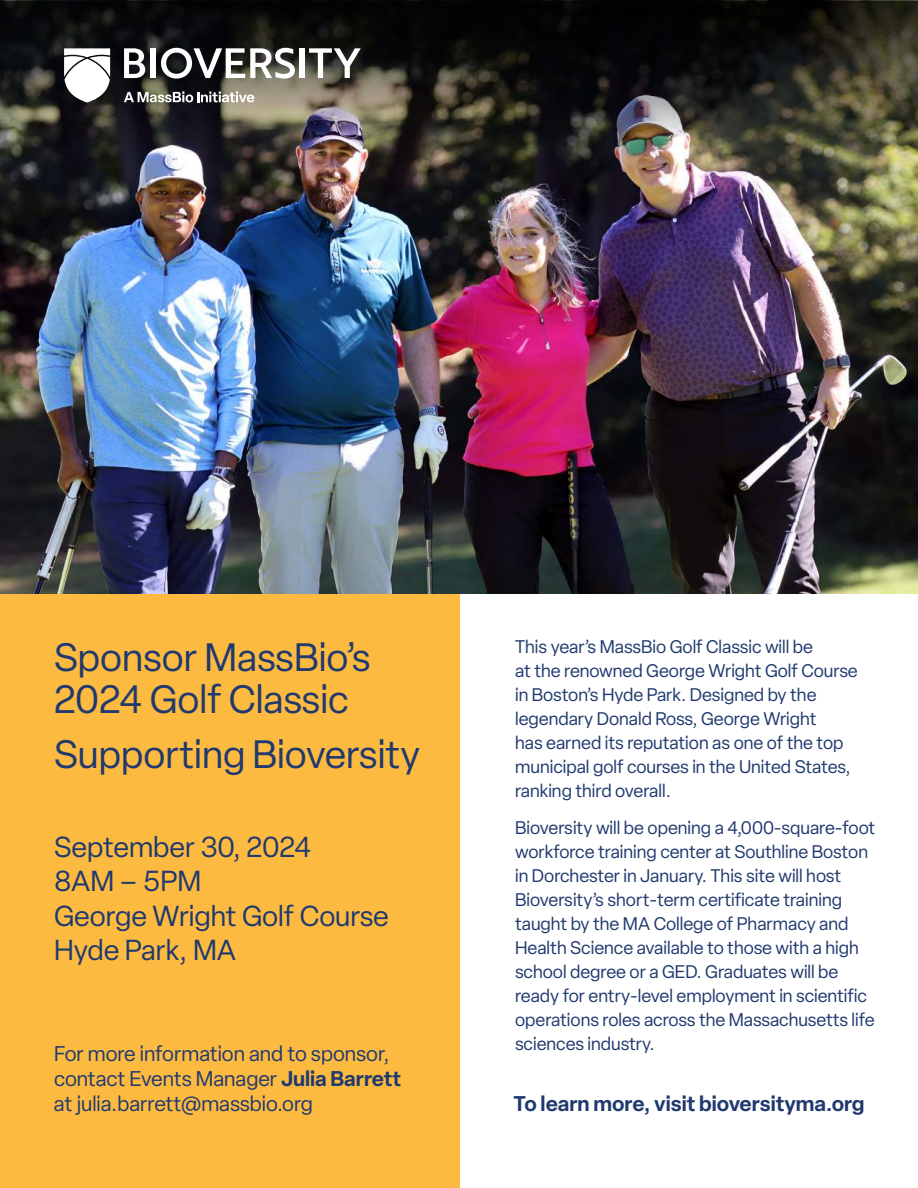
<style>
.page{position:relative;width:918px;height:1188px;background:#fff}
.page>*{position:absolute;margin:0;border:0;box-sizing:border-box;transform-origin:0 0}
.t1{font:39px/42px "Elza";color:#20396e}
.t2{font:28.5px/34.5px "Elza";color:#20396e}
.t3{font:21px/25.5px "Elza";color:#20396e}
.t4{font:600 21px "Elza";color:#20396e}
.t5{font:18px/24px "Elza";color:#20396e}
.s1{font-weight:600}
</style>
<div class="page">
<img style="left:0;top:139px;width:918px;height:455px">
<div style="left:0;top:594px;width:459px;height:594px;background:#fcba41"></div>
<img style="left:0;top:0;width:918px;height:139px">
<svg style="left:124px;top:48px;width:21px;height:30px"></svg>
<div style="left:151px;top:48px;width:5px;height:30px;background:#fff"></div>
<svg style="left:161px;top:48px;width:134px;height:31px"></svg>
<div style="left:300px;top:48px;width:5px;height:30px;background:#fff"></div>
<svg style="left:309px;top:48px;width:52px;height:30px"></svg>
<svg style="left:124px;top:91px;width:130px;height:11px"></svg>
<svg style="left:64px;top:48px;width:46px;height:55px"></svg>
<h1 class="t1" style="left:54px;top:638px;width:318px">Sponsor MassBio’s<br>2024 Golf Classic</h1>
<h1 class="t1" style="left:54px;top:735px;width:368px">Supporting Bioversity</h1>
<h2 class="t2" style="left:54px;top:831px;width:336px">September 30, 2024<br>8AM – 5PM<br>George Wright Golf Course<br>Hyde Park, MA</h2>
<p class="t3" style="left:54px;top:1041px;width:349px">For more information and to sponsor, contact Events Manager <span class="s1">Julia Barrett </span>at julia.barrett@massbio.org</p>
<p class="t5" style="left:515px;top:635px;width:344px">This year’s MassBio Golf Classic will be<br>at the renowned George Wright Golf Course in Boston’s Hyde Park. Designed by the legendary Donald Ross, George Wright<br>has earned its reputation as one of the top municipal golf courses in the United States, ranking third overall.</p>
<p class="t5" style="left:515px;top:817px;width:362px">Bioversity will be opening a 4,000-square-foot workforce training center at Southline Boston in Dorchester in January. This site will host Bioversity’s short-term certificate training taught by the MA College of Pharmacy and Health Science available to those with a high school degree or a GED. Graduates will be ready for entry-level employment in scientific operations roles across the Massachusetts life sciences industry.</p>
<p class="t4" style="left:514px;top:1096px;width:353px">To learn more, visit bioversityma.org</p>
</div>
